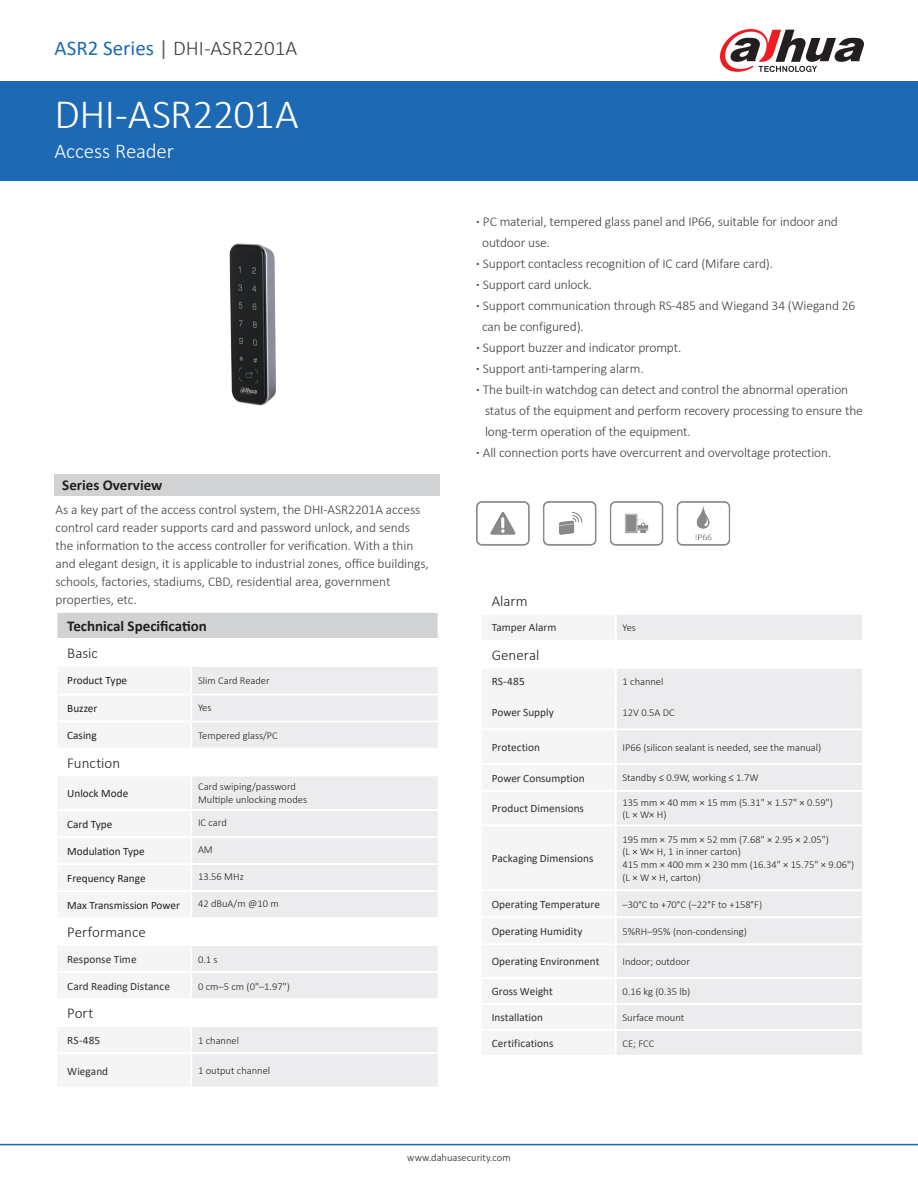
<style>
.page{position:relative;width:918px;height:1188px;background:#fff}
.page>*{position:absolute;margin:0;border:0;box-sizing:border-box;transform-origin:0 0}
.t1{font:300 42px "Calibri";letter-spacing:-.015em;color:#fff}
.t2{font:300 21px "Calibri";color:#3e3e3f}
.t3{font:300 21px "Calibri";letter-spacing:-.005em;color:#fff}
.表格大类{font:300 15px "Calibri";color:#231f20}
.t4{font:700 15px "Calibri";color:#231f20}
.t5{font:300 13.5px/18px "Calibri";letter-spacing:-.01em;color:#3e3e3f}
.表格分类{font:11.25px "Calibri";letter-spacing:.005em;color:#312f30}
.t6{font:11.25px "Calibri";color:#231f20}
.t7{font:300 10.5px/12.6px "Calibri";color:#231f20}
.s1{font-weight:400;color:#1e69b4}
.s2{font-weight:400;color:#636366}
.s3{font-weight:700}
</style>
<div class="page">
<div style="left:0;top:81px;width:918px;height:100px;background:#1e69b4"></div>
<hr style="left:0;top:1144px;width:918px;height:1px;background:#1e69b4">
<svg style="left:720px;top:29px;width:144px;height:43px"></svg>
<img style="left:229px;top:243px;width:47px;height:163px">
<div style="left:54px;top:474px;width:386px;height:21px;background:#d1d2d4"></div>
<img style="left:476px;top:501px;width:255px;height:45px">
<div style="left:56px;top:612px;width:383px;height:27px;background:#d1d2d4"></div>
<div style="left:191px;top:666px;width:248px;height:29px;background:#ececee"></div>
<div style="left:191px;top:695px;width:248px;height:27px;background:#ececee"></div>
<div style="left:191px;top:722px;width:248px;height:27px;background:#ececee"></div>
<div style="left:56px;top:776px;width:135px;height:34px;background:#f5f5f6"></div>
<div style="left:191px;top:776px;width:248px;height:34px;background:#ececee"></div>
<hr style="left:191px;top:748px;width:249px;height:1px;background:#fff">
<hr style="left:191px;top:694px;width:249px;height:1px;background:#fff">
<hr style="left:190px;top:695px;width:2px;height:26px;background:#fff">
<hr style="left:438px;top:695px;width:2px;height:26px;background:#fff">
<hr style="left:191px;top:721px;width:249px;height:1px;background:#fff">
<hr style="left:191px;top:638px;width:249px;height:2px;background:#fff">
<hr style="left:191px;top:665px;width:249px;height:2px;background:#fff">
<hr style="left:56px;top:611px;width:135px;height:2px;background:#fff">
<hr style="left:191px;top:611px;width:249px;height:2px;background:#fff">
<hr style="left:438px;top:613px;width:2px;height:25px;background:#fff">
<hr style="left:190px;top:667px;width:2px;height:27px;background:#fff">
<hr style="left:438px;top:667px;width:2px;height:27px;background:#fff">
<svg style="left:56px;top:613px;width:135px;height:26px"></svg>
<hr style="left:190px;top:722px;width:2px;height:26px;background:#fff">
<hr style="left:438px;top:722px;width:2px;height:26px;background:#fff">
<hr style="left:56px;top:776px;width:1px;height:33px;background:#fff">
<hr style="left:190px;top:776px;width:2px;height:33px;background:#fff">
<hr style="left:438px;top:776px;width:2px;height:33px;background:#fff">
<hr style="left:56px;top:809px;width:135px;height:2px;background:#fff">
<hr style="left:191px;top:809px;width:249px;height:2px;background:#fff">
<svg style="left:192px;top:811px;width:246px;height:276px"></svg>
<svg style="left:617px;top:615px;width:245px;height:362px;background:#ededef"></svg>
<div style="left:617px;top:979px;width:245px;height:76px;background:#ececee"></div>
<hr style="left:616px;top:640px;width:248px;height:2px;background:#fff">
<hr style="left:616px;top:667px;width:248px;height:2px;background:#fff">
<hr style="left:616px;top:728px;width:248px;height:2px;background:#fff">
<hr style="left:616px;top:763px;width:248px;height:2px;background:#fff">
<hr style="left:616px;top:790px;width:248px;height:2px;background:#fff">
<hr style="left:616px;top:825px;width:248px;height:1px;background:#fff">
<hr style="left:616px;top:889px;width:248px;height:2px;background:#fff">
<hr style="left:616px;top:916px;width:248px;height:2px;background:#fff">
<hr style="left:616px;top:943px;width:248px;height:2px;background:#fff">
<hr style="left:616px;top:1003px;width:248px;height:2px;background:#fff">
<hr style="left:616px;top:1029px;width:248px;height:2px;background:#fff">
<p class="t2" style="left:55px;top:35px;width:244px"><span class="s1">ASR2 Series</span> <span class="s2">|</span> DHI-ASR2201A</p>
<p class="t1" style="left:55px;top:88px;width:246px">DHI-ASR2201A</p>
<p class="t3" style="left:55px;top:138px;width:121px">Access Reader</p>
<p class="t4" style="left:62px;top:474px;width:102px">Series Overview</p>
<p class="t5" style="left:56px;top:501px;width:375px">As a key part of the access control system, the DHI-ASR2201A access control card reader supports card and password unlock, and sends the information to the access controller for verification. With a thin and elegant design, it is applicable to industrial zones, office buildings, schools, factories, stadiums, CBD, residential area, government properties, etc.</p>
<p class="t4" style="left:67px;top:616px;width:141px">Technical Specification</p>
<p class="表格大类" style="left:67px;top:644px;width:32px">Basic</p>
<p class="t6" style="left:67px;top:673px;width:61px">Product Type</p>
<p class="t7" style="left:198px;top:674px;width:73px">Slim Card Reader</p>
<p class="t6" style="left:67px;top:701px;width:32px">Buzzer</p>
<p class="t7" style="left:198px;top:701px;width:15px">Yes</p>
<p class="t6" style="left:67px;top:728px;width:31px">Casing</p>
<p class="t7" style="left:198px;top:729px;width:81px">Tempered glass/PC</p>
<p class="表格大类" style="left:67px;top:753px;width:55px">Function</p>
<p class="t6" style="left:67px;top:785px;width:63px">Unlock Mode</p>
<p class="t7" style="left:198px;top:781px;width:111px">Card swiping/password<br>Multiple unlocking modes</p>
<p class="t6" style="left:67px;top:816px;width:47px">Card Type</p>
<p class="t7" style="left:198px;top:816px;width:30px">IC card</p>
<p class="t6" style="left:67px;top:843px;width:79px">Modulation Type</p>
<p class="t7" style="left:198px;top:843px;width:16px">AM</p>
<p class="t6" style="left:67px;top:870px;width:80px">Frequency Range</p>
<p class="t7" style="left:198px;top:870px;width:47px">13.56 MHz</p>
<p class="t6" style="left:67px;top:897px;width:114px">Max Transmission Power</p>
<p class="t7" style="left:198px;top:897px;width:82px">42 dBuA/m @10 m</p>
<p class="表格大类" style="left:67px;top:923px;width:80px">Performance</p>
<p class="表格分类" style="left:67px;top:951px;width:71px">Response Time</p>
<p class="t7" style="left:198px;top:953px;width:21px">0.1 s</p>
<p class="表格分类" style="left:67px;top:978px;width:104px">Card Reading Distance</p>
<p class="t7" style="left:198px;top:980px;width:93px">0 cm–5 cm (0"–1.97")</p>
<p class="表格大类" style="left:67px;top:1004px;width:28px">Port</p>
<p class="表格分类" style="left:67px;top:1032px;width:35px">RS-485</p>
<p class="t7" style="left:198px;top:1034px;width:42px">1 channel</p>
<p class="表格分类" style="left:67px;top:1063px;width:42px">Wiegand</p>
<p class="t7" style="left:198px;top:1064px;width:74px">1 output channel</p>
<p class="t5" style="left:476px;top:213px;width:363px"><span class="s3">·</span> PC material, tempered glass panel and IP66, suitable for indoor and</p>
<p class="t5" style="left:482px;top:234px;width:69px">outdoor use.</p>
<p class="t5" style="left:476px;top:255px;width:298px"><span class="s3">·</span> Support contacless recognition of IC card (Mifare card).</p>
<p class="t5" style="left:476px;top:276px;width:117px"><span class="s3">·</span> Support card unlock.</p>
<p class="t5" style="left:476px;top:297px;width:381px"><span class="s3">·</span> Support communication through RS-485 and Wiegand 34 (Wiegand 26</p>
<p class="t5" style="left:482px;top:318px;width:103px">can be configured).</p>
<p class="t5" style="left:476px;top:339px;width:207px"><span class="s3">·</span> Support buzzer and indicator prompt.</p>
<p class="t5" style="left:476px;top:360px;width:169px"><span class="s3">·</span> Support anti-tampering alarm.</p>
<p class="t5" style="left:476px;top:381px;width:373px"><span class="s3">·</span> The built-in watchdog can detect and control the abnormal operation</p>
<p class="t5" style="left:485px;top:402px;width:379px">status of the equipment and perform recovery processing to ensure the</p>
<p class="t5" style="left:485px;top:423px;width:207px">long-term operation of the equipment.</p>
<p class="t5" style="left:476px;top:444px;width:357px"><span class="s3">·</span> All connection ports have overcurrent and overvoltage protection.</p>
<p class="表格大类" style="left:492px;top:592px;width:38px">Alarm</p>
<p class="表格分类" style="left:492px;top:620px;width:66px">Tamper Alarm</p>
<p class="t7" style="left:623px;top:621px;width:15px">Yes</p>
<p class="表格大类" style="left:492px;top:646px;width:49px">General</p>
<p class="表格分类" style="left:492px;top:674px;width:35px">RS-485</p>
<p class="t7" style="left:623px;top:675px;width:42px">1 channel</p>
<p class="表格分类" style="left:492px;top:705px;width:64px">Power Supply</p>
<p class="t7" style="left:623px;top:706px;width:54px">12V 0.5A DC</p>
<p class="表格分类" style="left:492px;top:739px;width:50px">Protection</p>
<p class="t7" style="left:623px;top:741px;width:200px">IP66 (silicon sealant is needed, see the manual)</p>
<p class="表格分类" style="left:492px;top:770px;width:95px">Power Consumption</p>
<p class="t7" style="left:623px;top:771px;width:138px">Standby ≤ 0.9W, working ≤ 1.7W</p>
<p class="表格分类" style="left:492px;top:801px;width:94px">Product Dimensions</p>
<p class="t7" style="left:623px;top:796px;width:212px">135 mm × 40 mm × 15 mm (5.31" × 1.57" × 0.59")</p>
<p class="t7" style="left:623px;top:809px;width:46px">(L × W× H)</p>
<p class="表格分类" style="left:492px;top:851px;width:103px">Packaging Dimensions</p>
<p class="t7" style="left:623px;top:833px;width:208px">195 mm × 75 mm × 52 mm (7.68" × 2.95 × 2.05")</p>
<p class="t7" style="left:623px;top:846px;width:233px">(L × W× H, 1 in inner carton)<br>415 mm × 400 mm × 230 mm (16.34" × 15.75" × 9.06") (L × W × H, carton)</p>
<p class="表格分类" style="left:492px;top:896px;width:110px">Operating Temperature</p>
<p class="t7" style="left:623px;top:898px;width:141px">–30°C to +70°C (–22°F to +158°F)</p>
<p class="表格分类" style="left:492px;top:923px;width:92px">Operating Humidity</p>
<p class="t7" style="left:623px;top:925px;width:126px">5%RH–95% (non-condensing)</p>
<p class="表格分类" style="left:492px;top:954px;width:109px">Operating Environment</p>
<p class="t7" style="left:623px;top:955px;width:69px">Indoor; outdoor</p>
<p class="表格分类" style="left:492px;top:984px;width:63px">Gross Weight</p>
<p class="t7" style="left:623px;top:985px;width:69px">0.16 kg (0.35 lb)</p>
<p class="表格分类" style="left:492px;top:1010px;width:53px">Installation</p>
<p class="t7" style="left:623px;top:1011px;width:63px">Surface mount</p>
<p class="表格分类" style="left:492px;top:1035px;width:63px">Certifications</p>
<p class="t7" style="left:623px;top:1037px;width:33px">CE; FCC</p>
<p class="t7" style="left:407px;top:1151px;width:105px">www.dahuasecurity.com</p>
</div>
